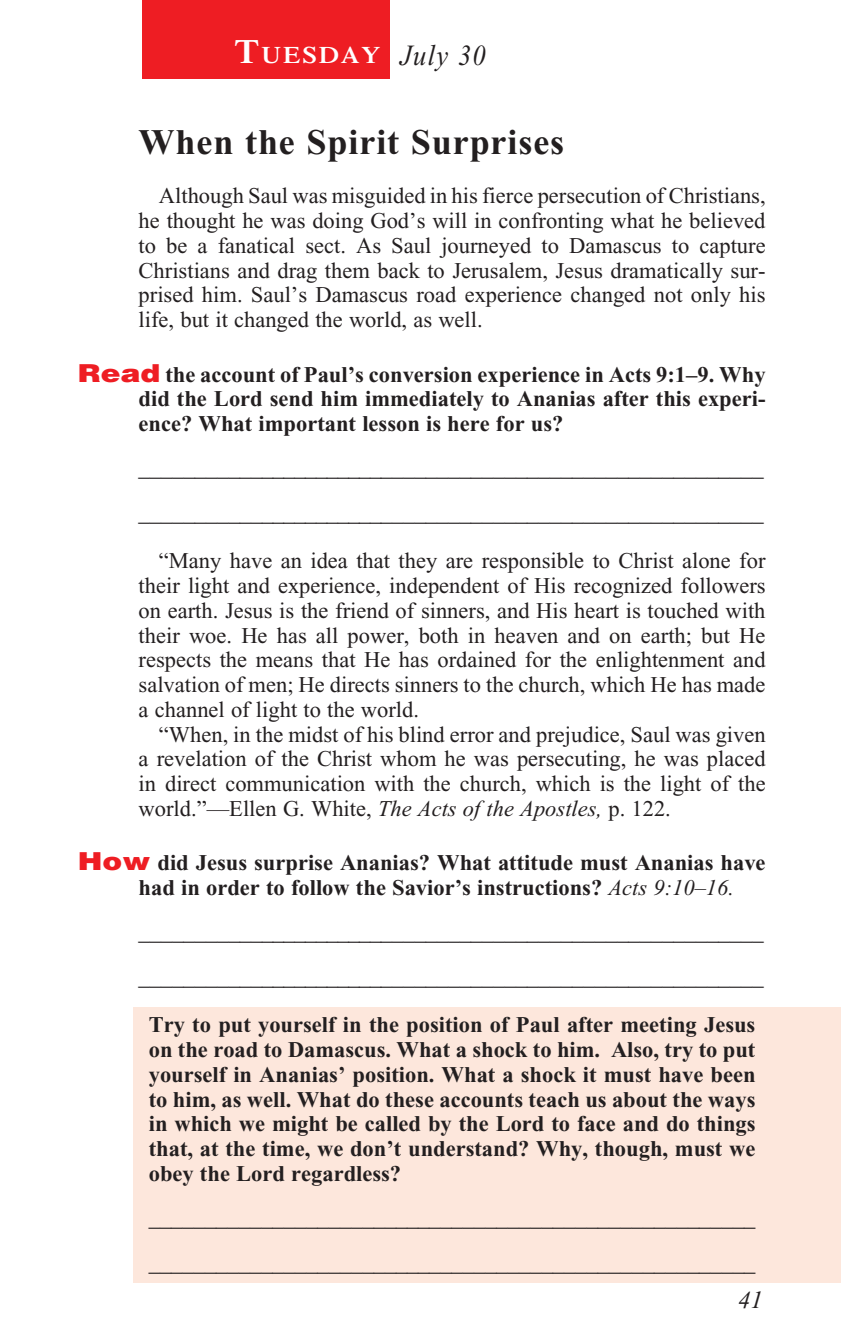
<style>
.page{position:relative;width:841px;height:1337px;background:#fff}
.page>*{position:absolute;margin:0;border:0;box-sizing:border-box;transform-origin:0 0}
._01-Daily_head{font:700 36px "Times New Roman";letter-spacing:.025em;color:#231f20}
._00-Month-Day{font:italic 29.25px "Times New Roman";letter-spacing:.05em;color:#231f20;scale:.9 1}
.t1{font:italic 24.75px "Times New Roman";color:#231f20}
.t2{font:600 23.62px "Times";letter-spacing:.07em;color:#fff;scale:1.1 1}
._4-Body_Copy{font:22.5px/24.8px "Times New Roman";color:#231f20;text-align:justify}
.x-screened_box-text{font:700 22.5px/24.8px "Times New Roman";color:#231f20;text-align:justify}
._6-question{font:700 22.5px/24.8px "Times New Roman";color:#231f20;text-align:justify}
.s1{font-size:33.75px}
.s2{font-family:"Helvetica";font-weight:900;font-size:24.75px;color:#ee1d23}
.s3{font-style:italic}
.s4{font-weight:400;font-style:italic}
</style>
<div class="page">
<div style="left:134px;top:1007px;width:706px;height:275px;background:#fde7dc"></div>
<div style="left:142px;top:0;width:247px;height:78px;background:#ee1d23"></div>
<p class="t2" style="left:234px;top:41px;width:134px"><span class="s1">T</span>UESDAY</p>
<p class="_00-Month-Day" style="left:400px;top:40px;width:96px">July 30</p>
<p class="_01-Daily_head" style="left:139px;top:122px;width:427px">When the Spirit Surprises</p>
<p class="_4-Body_Copy" style="left:139px;top:183px;width:628px;text-indent:20px">Although Saul was misguided in his fierce persecution of Christians, he thought he was doing God’s will in confronting what he believed to be a fanatical sect. As Saul journeyed to Damascus to capture Christians and drag them back to Jerusalem, Jesus dramatically sur&shy;prised him. Saul’s Damascus road experience changed not only his life, but it changed the world, as well.</p>
<p class="_6-question" style="left:139px;top:362px;width:628px;text-indent:-61px"><span class="s2">Read</span> the account of Paul’s conversion experience in Acts 9:1–9. Why did the Lord send him immediately to Ananias after this experi&shy;ence? What important lesson is here for us?</p>
<p class="_4-Body_Copy" style="left:139px;top:456px;width:626px">________________________________________________________</p>
<p class="_4-Body_Copy" style="left:139px;top:501px;width:626px">________________________________________________________</p>
<p class="_4-Body_Copy" style="left:139px;top:548px;width:628px;text-indent:20px">“Many have an idea that they are responsible to Christ alone for their light and experience, independent of His recognized followers on earth. Jesus is the friend of sinners, and His heart is touched with their woe. He has all power, both in heaven and on earth; but He respects the means that He has ordained for the enlightenment and salvation of men; He directs sinners to the church, which He has made a channel of light to the world.</p>
<p class="_4-Body_Copy" style="left:139px;top:722px;width:628px;text-indent:20px">“When, in the midst of his blind error and prejudice, Saul was given a revelation of the Christ whom he was persecuting, he was placed in direct communication with the church, which is the light of the world.”—Ellen G. White, <span class="s3">The Acts of the Apostles,</span> p. 122.</p>
<p class="_6-question" style="left:139px;top:850px;width:628px;text-indent:-61px"><span class="s2">How</span> did Jesus surprise Ananias? What attitude must Ananias have had in order to follow the Savior’s instructions? <span class="s4">Acts 9:10–16.</span></p>
<p class="_4-Body_Copy" style="left:139px;top:920px;width:626px">________________________________________________________</p>
<p class="_4-Body_Copy" style="left:139px;top:965px;width:626px">________________________________________________________</p>
<p class="x-screened_box-text" style="left:149px;top:1012px;width:608px">Try to put yourself in the position of Paul after meeting Jesus on the road to Damascus. What a shock to him. Also, try to put yourself in Ananias’ position. What a shock it must have been to him, as well. What do these accounts teach us about the ways in which we might be called by the Lord to face and do things that, at the time, we don’t understand? Why, though, must we obey the Lord regardless?</p>
<p class="x-screened_box-text" style="left:149px;top:1206px;width:608px">______________________________________________________</p>
<p class="x-screened_box-text" style="left:149px;top:1251px;width:608px">______________________________________________________</p>
<p class="t1" style="left:738px;top:1286px;width:26px">41</p>
</div>
